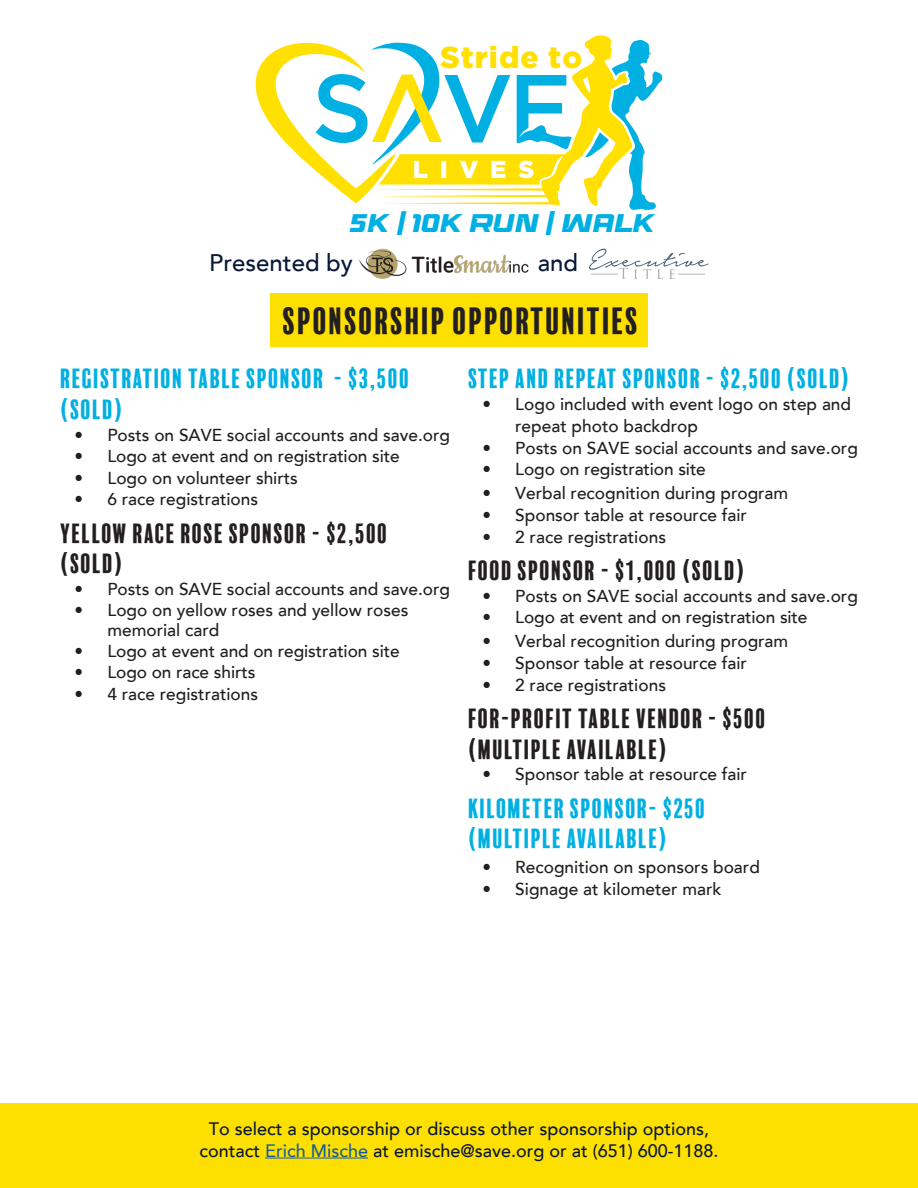
<style>
.page{position:relative;width:918px;height:1188px;background:#fff}
.page>*{position:absolute;margin:0;border:0;box-sizing:border-box;transform-origin:0 0}
.t1{font:500 95.7px "Gotham";color:#00b0e3}
.t2{font:34.8px "Balboa Plus Fill";color:#231f20}
.t3{font:900 30.3px "Gotham";letter-spacing:.035em;color:#ffe000}
.t4{font:25.5px/30.6px "Balboa Plus Fill";color:#00b0e3}
.t5{font:25.5px/30.6px "Balboa Plus Fill";color:#231f20}
.t6{font:25.5px "Race Sport";letter-spacing:-.03em;color:#00b0e3}
.t7{font:900 24.45px "Gotham";letter-spacing:.485em;color:#fff}
.t8{font:500 24px "Avenir";color:#0a1837}
.t9{font:500 18px/21.6px "Avenir";color:#0a1837;text-align:center}
.t10{font:500 17.25px/20.7px "Avenir";color:#231f20}
.s1{color:#175d9e}
</style>
<div class="page">
<div style="left:1px;top:1104px;width:917px;height:84px;background:#fee000"></div>
<hr style="left:265px;top:1158px;width:103px;height:1px;background:#175d9e">
<div style="left:270px;top:293px;width:378px;height:53px;background:#fee000"></div>
<svg style="left:487px;top:35px;width:124px;height:171px"></svg>
<svg style="left:585px;top:40px;width:78px;height:170px"></svg>
<svg style="left:255px;top:37px;width:317px;height:167px"></svg>
<img style="left:359px;top:248px;width:170px;height:31px">
<svg style="left:589px;top:249px;width:120px;height:30px"></svg>
<p class="t3" style="left:440px;top:40px;width:144px">Stride to</p>
<p class="t1" style="left:312px;top:53px;width:203px">S V</p>
<p class="t7" style="left:413px;top:155px;width:123px">LIVES</p>
<p class="t6" style="left:349px;top:212px;width:308px">5K / 10K RUN / WALK</p>
<p class="t8" style="left:209px;top:252px;width:145px">Presented by</p>
<p class="t8" style="left:538px;top:252px;width:42px">and</p>
<p class="t2" style="left:283px;top:301px;width:358px">SPONSORSHIP OPPORTUNITIES</p>
<p class="t4" style="left:60px;top:364px;width:352px">REGISTRATION TABLE SPONSOR - $3,500 (SOLD)</p>
<p class="t10" style="left:75px;top:426px;width:377px">• Posts on SAVE social accounts and save.org</p>
<p class="t10" style="left:75px;top:447px;width:327px">• Logo at event and on registration site</p>
<p class="t10" style="left:75px;top:469px;width:225px">• Logo on volunteer shirts</p>
<p class="t10" style="left:75px;top:491px;width:185px">• 6 race registrations</p>
<p class="t5" style="left:60px;top:518px;width:330px">YELLOW RACE ROSE SPONSOR - $2,500 (SOLD)</p>
<p class="t10" style="left:75px;top:580px;width:377px">• Posts on SAVE social accounts and save.org</p>
<p class="t10" style="left:107px;top:601px;width:303px;text-indent:-33px">• Logo on yellow roses and yellow roses memorial card</p>
<p class="t10" style="left:75px;top:643px;width:327px">• Logo at event and on registration site</p>
<p class="t10" style="left:75px;top:664px;width:182px">• Logo on race shirts</p>
<p class="t10" style="left:75px;top:685px;width:185px">• 4 race registrations</p>
<p class="t4" style="left:468px;top:364px;width:384px">STEP AND REPEAT SPONSOR - $2,500 (SOLD)</p>
<p class="t10" style="left:515px;top:395px;width:337px;line-height:21.8px;text-indent:-33px">• Logo included with event logo on step and repeat photo backdrop</p>
<p class="t10" style="left:483px;top:439px;width:377px">• Posts on SAVE social accounts and save.org</p>
<p class="t10" style="left:483px;top:460px;width:225px">• Logo on registration site</p>
<p class="t10" style="left:483px;top:484px;width:307px">• Verbal recognition during program</p>
<p class="t10" style="left:483px;top:506px;width:266px">• Sponsor table at resource fair</p>
<p class="t10" style="left:483px;top:528px;width:185px">• 2 race registrations</p>
<p class="t5" style="left:468px;top:555px;width:279px">FOOD SPONSOR - $1,000 (SOLD)</p>
<p class="t10" style="left:483px;top:587px;width:377px">• Posts on SAVE social accounts and save.org</p>
<p class="t10" style="left:483px;top:608px;width:327px">• Logo at event and on registration site</p>
<p class="t10" style="left:483px;top:633px;width:307px">• Verbal recognition during program</p>
<p class="t10" style="left:483px;top:654px;width:266px">• Sponsor table at resource fair</p>
<p class="t10" style="left:483px;top:676px;width:185px">• 2 race registrations</p>
<p class="t5" style="left:468px;top:703px;width:300px">FOR-PROFIT TABLE VENDOR - $500 (MULTIPLE AVAILABLE)</p>
<p class="t10" style="left:483px;top:766px;width:266px">• Sponsor table at resource fair</p>
<p class="t4" style="left:468px;top:793px;width:240px">KILOMETER SPONSOR- $250 (MULTIPLE AVAILABLE)</p>
<p class="t10" style="left:483px;top:858px;width:279px">• Recognition on sponsors board</p>
<p class="t10" style="left:483px;top:880px;width:240px">• Signage at kilometer mark</p>
<p class="t9" style="left:199px;top:1120px;width:521px">To select a sponsorship or discuss other sponsorship options, contact <span class="s1">Erich Mische</span> at emische@save.org or at (651) 600-1188.</p>
</div>
